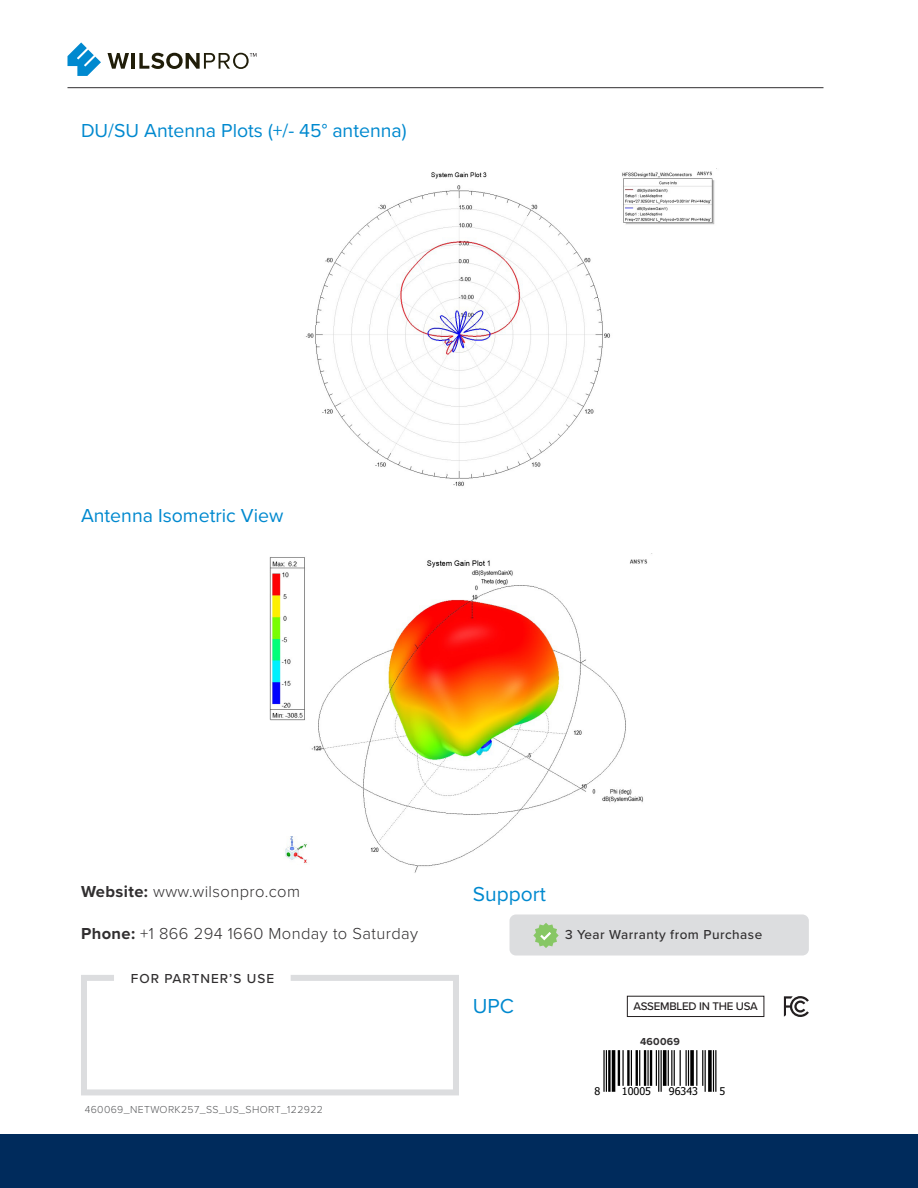
<style>
.page{position:relative;width:918px;height:1188px;background:#fff}
.page>*{position:absolute;margin:0;border:0;box-sizing:border-box;transform-origin:0 0}
.t1{font:21px "Proxima Nova";color:#0089cf}
.t2{font:19.5px "Proxima Nova";color:#0089cf}
.t3{font:300 16.5px "Proxima Nova";letter-spacing:.025em;color:#312f30}
.t4{font:500 13.5px "Proxima Nova";letter-spacing:.035em;color:#312f30}
.t5{font:500 13.5px "Proxima Nova";letter-spacing:.075em;color:#312f30}
.t6{font:500 11.55px "Proxima Nova";letter-spacing:-.02em;color:#231f20}
.t7{font:10.65px "Tahoma";color:#000}
.t8{font:300 10.5px "Proxima Nova";letter-spacing:.035em;color:#57585a}
.t9{font:700 10.5px "Proxima Nova";letter-spacing:.025em;color:#312f30}
.s1{font-weight:700}
</style>
<div class="page">
<div style="left:0;top:1134px;width:918px;height:54px;background:#002b5c"></div>
<hr style="left:68px;top:87px;width:756px;height:1px;background:#312f30">
<svg style="left:68px;top:42px;width:33px;height:34px"></svg>
<svg style="left:108px;top:53px;width:21px;height:16px"></svg>
<hr style="left:132px;top:53px;width:3px;height:16px;background:#201d09">
<svg style="left:139px;top:53px;width:118px;height:16px"></svg>
<svg style="left:81px;top:975px;width:378px;height:121px"></svg>
<div style="left:510px;top:914px;width:299px;height:42px;background:#dcdddf;border-radius:6px"></div>
<svg style="left:533px;top:923px;width:26px;height:25px"></svg>
<svg style="left:605px;top:1050px;width:112px;height:42px"></svg>
<hr style="left:603px;top:1050px;width:2px;height:42px;background:#000">
<hr style="left:606px;top:1050px;width:1px;height:42px;background:#000">
<hr style="left:608px;top:1050px;width:3px;height:42px;background:#000">
<hr style="left:612px;top:1050px;width:3px;height:42px;background:#000">
<hr style="left:618px;top:1050px;width:2px;height:36px;background:#000">
<hr style="left:622px;top:1050px;width:2px;height:36px;background:#000">
<hr style="left:627px;top:1050px;width:3px;height:36px;background:#000">
<hr style="left:631px;top:1050px;width:1px;height:36px;background:#000">
<hr style="left:636px;top:1050px;width:2px;height:36px;background:#000">
<hr style="left:639px;top:1050px;width:1px;height:36px;background:#000">
<hr style="left:644px;top:1050px;width:2px;height:36px;background:#000">
<hr style="left:647px;top:1050px;width:2px;height:36px;background:#000">
<hr style="left:650px;top:1050px;width:2px;height:36px;background:#000">
<hr style="left:656px;top:1050px;width:1px;height:36px;background:#000">
<hr style="left:658px;top:1050px;width:1px;height:42px;background:#000">
<hr style="left:661px;top:1050px;width:1px;height:42px;background:#000">
<hr style="left:663px;top:1050px;width:3px;height:36px;background:#000">
<hr style="left:668px;top:1050px;width:1px;height:36px;background:#000">
<hr style="left:671px;top:1050px;width:1px;height:36px;background:#000">
<hr style="left:674px;top:1050px;width:1px;height:36px;background:#000">
<hr style="left:680px;top:1050px;width:1px;height:36px;background:#000">
<hr style="left:686px;top:1050px;width:1px;height:36px;background:#000">
<hr style="left:688px;top:1050px;width:1px;height:36px;background:#000">
<svg style="left:690px;top:1050px;width:4px;height:36px"></svg>
<hr style="left:696px;top:1050px;width:1px;height:36px;background:#000">
<hr style="left:702px;top:1050px;width:1px;height:36px;background:#000">
<hr style="left:705px;top:1050px;width:1px;height:42px;background:#000">
<svg style="left:708px;top:1050px;width:4px;height:42px"></svg>
<hr style="left:713px;top:1050px;width:1px;height:42px;background:#000">
<hr style="left:715px;top:1050px;width:1px;height:42px;background:#000">
<svg style="left:784px;top:996px;width:25px;height:21px"></svg>
<div style="left:627px;top:996px;width:137px;height:21px;border:1px solid #231f20"></div>
<img style="left:305px;top:171px;width:410px;height:316px">
<img style="left:269px;top:557px;width:379px;height:316px">
<p class="t2" style="left:81px;top:116px;width:327px">DU/SU Antenna Plots (+/- 45° antenna)</p>
<p class="t2" style="left:81px;top:501px;width:204px">Antenna Isometric View</p>
<p class="t3" style="left:81px;top:879px;width:221px"><span class="s1">Website:</span> www.wilsonpro.com</p>
<p class="t3" style="left:81px;top:921px;width:339px"><span class="s1">Phone:</span> +1 866 294 1660 Monday to Saturday</p>
<p class="t5" style="left:131px;top:968px;width:145px">FOR PARTNER’S USE</p>
<p class="t8" style="left:85px;top:1102px;width:240px">460069_NETWORK257_SS_US_SHORT_122922</p>
<p class="t1" style="left:473px;top:878px;width:75px">Support</p>
<p class="t4" style="left:565px;top:924px;width:199px">3 Year Warranty from Purchase</p>
<p class="t1" style="left:473px;top:990px;width:43px">UPC</p>
<p class="t6" style="left:633px;top:998px;width:126px">ASSEMBLED IN THE USA</p>
<p class="t9" style="left:640px;top:1033px;width:41px">460069</p>
<p class="t7" style="left:595px;top:1084px;width:7px">8</p>
<p class="t7" style="left:622px;top:1084px;width:31px">10005</p>
<p class="t7" style="left:669px;top:1084px;width:31px">96343</p>
<p class="t7" style="left:719px;top:1084px;width:7px">5</p>
</div>
